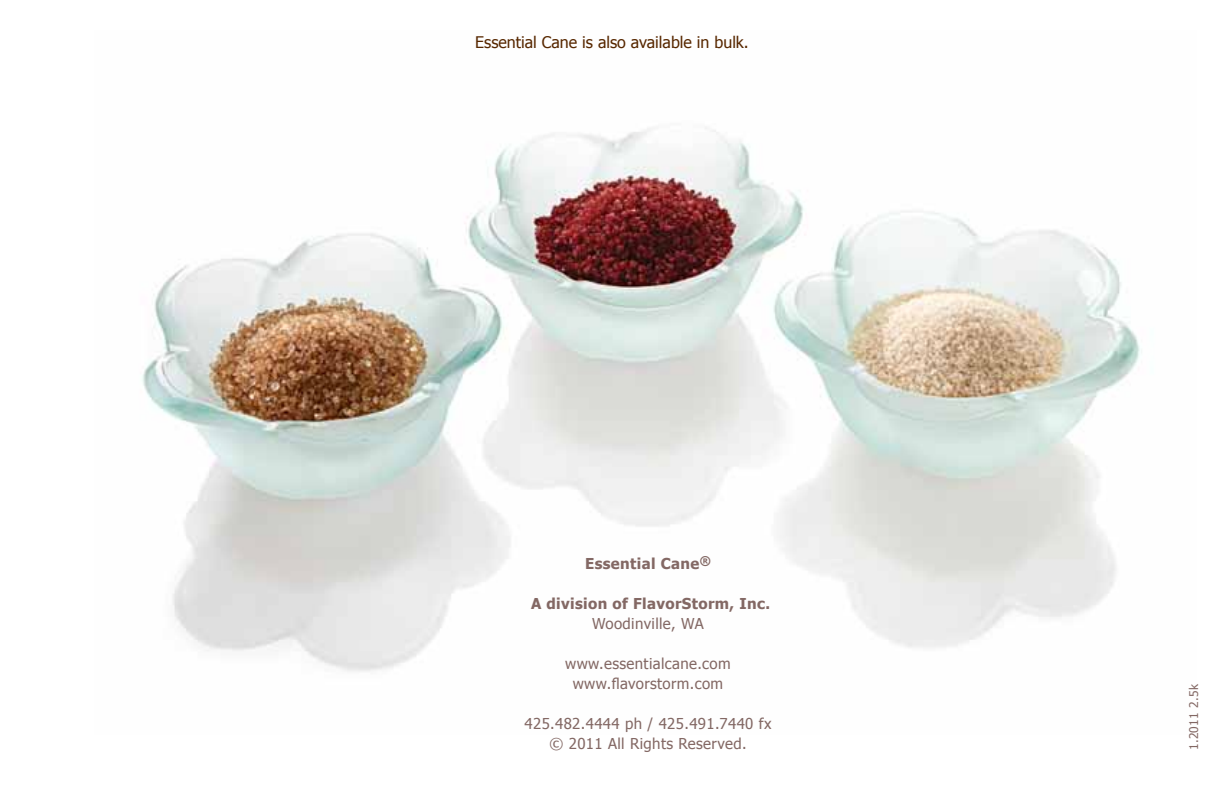
<style>
.page{position:relative;width:1224px;height:792px;background:#fff}
.page>*{position:absolute;margin:0;border:0;box-sizing:border-box;transform-origin:0 0}
.t1{font:16px "Tahoma";color:#572700}
.t2{font:15px/20px "Tahoma";letter-spacing:.025em;color:#836864;text-align:center}
.t3{font:700 15px "Tahoma";letter-spacing:.025em;color:#836864}
.t4{font:12px "Tahoma";letter-spacing:.025em;color:#836864}
</style>
<div class="page">
<img style="left:142px;top:127px;width:1000px;height:545px">
<p class="t1" style="left:475px;top:32px;width:275px">Essential Cane is also available in bulk.</p>
<p class="t3" style="left:585px;top:554px;width:127px">Essential Cane<sup>®</sup></p>
<p class="t3" style="left:531px;top:594px;width:240px">A division of FlavorStorm, Inc.</p>
<p class="t2" style="left:592px;top:613px;width:113px">Woodinville, WA</p>
<p class="t2" style="left:565px;top:653px;width:167px">www.essentialcane.com www.flavorstorm.com</p>
<p class="t2" style="left:525px;top:713px;width:248px">425.482.4444 ph / 425.491.7440 fx © 2011 All Rights Reserved.</p>
<p class="t4" style="left:1186px;top:750px;width:68px;rotate:-90deg">1.2011 2.5k</p>
</div>
